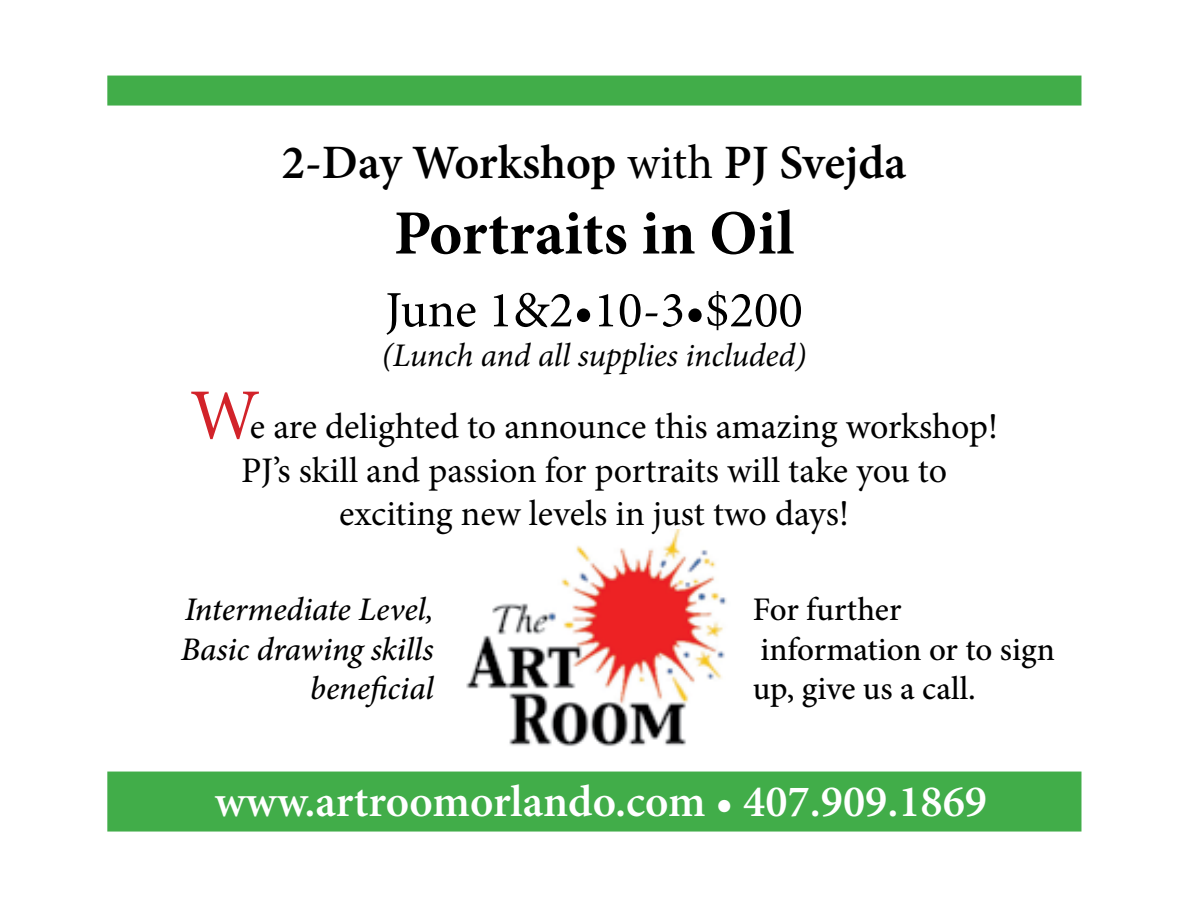
<style>
.page{position:relative;width:1188px;height:918px;background:#fff}
.page>*{position:absolute;margin:0;border:0;box-sizing:border-box;transform-origin:0 0}
.t1{font:700 63px "Minion Pro";color:#000}
.t2{font:51px "Minion Pro";color:#000}
.t3{font:600 48px "Minion Pro";color:#000}
.t4{font:600 45px "Minion Pro";color:#fff}
.t5{font:36px/43.2px "Minion Pro";letter-spacing:-.005em;color:#000;text-align:center}
.t6{font:italic 500 33px/39.6px "Minion Pro";letter-spacing:-.005em;color:#000;text-align:right}
.t7{font:500 33px/39.6px "Minion Pro";color:#000}
.t8{font:italic 33px "Minion Pro";letter-spacing:-.01em;color:#000}
.s1{font-weight:400}
.s2{font-size:72px;color:#d2232a}
</style>
<div class="page">
<div style="left:107px;top:76px;width:974px;height:30px;background:#41ad49"></div>
<div style="left:107px;top:772px;width:974px;height:60px;background:#41ad49"></div>
<img style="left:466px;top:529px;width:261px;height:218px">
<h3 class="t3" style="left:282px;top:129px;width:626px">2-Day Workshop <span class="s1">with</span> PJ Svejda</h3>
<h1 class="t1" style="left:394px;top:189px;width:402px">Portraits in Oil</h1>
<h2 class="t2" style="left:385px;top:276px;width:419px">June 1&amp;2•10-3•$200</h2>
<p class="t8" style="left:382px;top:333px;width:426px">(Lunch and all supplies included)</p>
<p class="t5" style="left:190px;top:406px;width:809px"><span class="s2">W</span>e are delighted to announce this amazing workshop!<br>PJ’s skill and passion for portraits will take you to exciting new levels in just two days!</p>
<p class="t6" style="left:181px;top:590px;width:254px">Intermediate Level,<br>Basic drawing skills beneficial</p>
<p class="t7" style="left:753px;top:590px;width:304px">For further information or to sign up, give us a call.</p>
<p class="t4" style="left:215px;top:771px;width:774px">www.artroomorlando.com • 407.909.1869</p>
</div>
